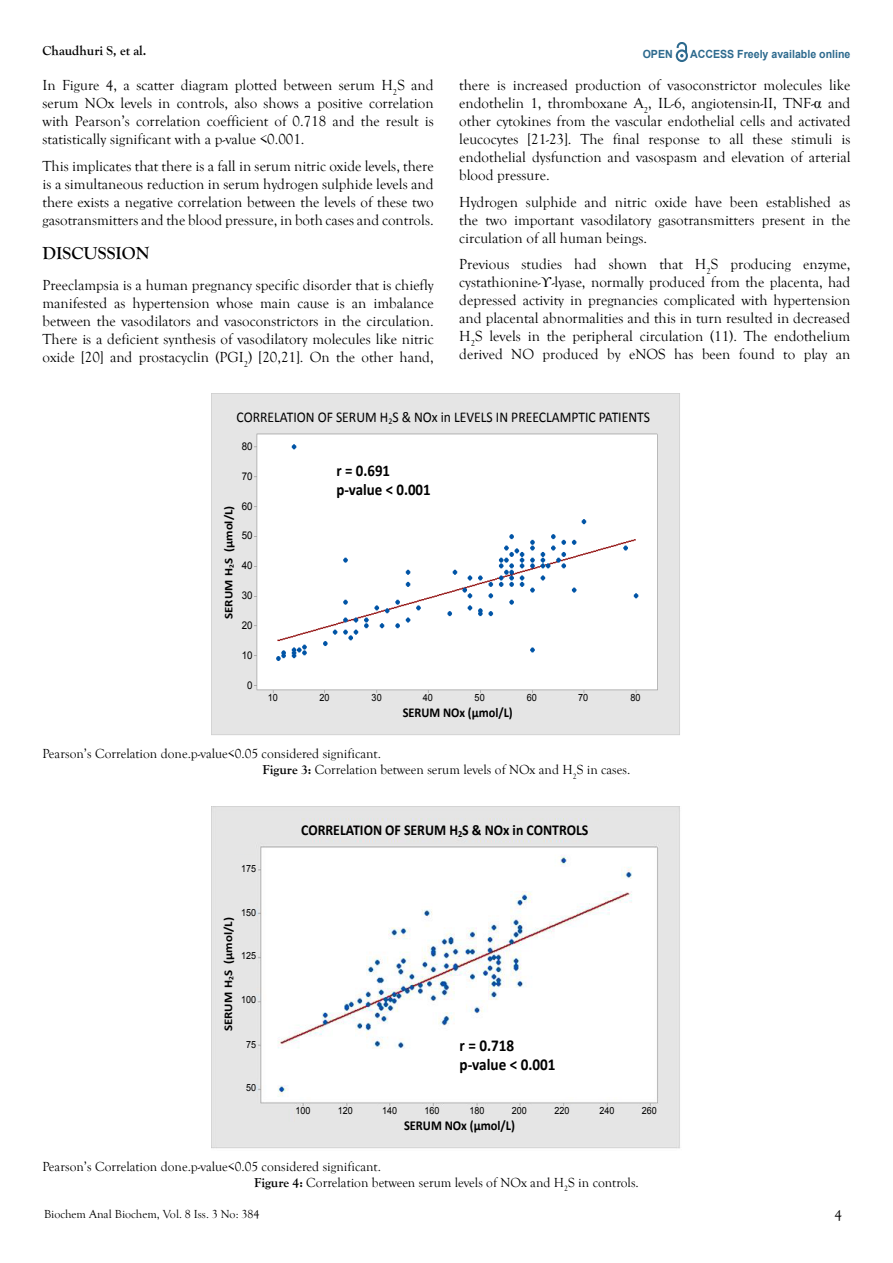
<style>
.page{position:relative;width:893px;height:1263px;background:#fff}
.page>*{position:absolute;margin:0;border:0;box-sizing:border-box;transform-origin:0 0}
.t1{font:700 18px "Goudy Old Style T";color:#000}
.t2{font:700 16.65px/19.4px "Calibri";color:#000;scale:.91 1}
.t3{font:700 16.35px/18.1px "Calibri";color:#000;scale:.91 1}
.t4{font:700 15.15px "Calibri";color:#000;scale:.91 1}
.t5{font:15px/18px "Goudy Old Style T";color:#000;text-align:justify}
.t6{font:14.85px "Calibri";color:#000;scale:.91 1}
.t7{font:700 13.65px "Calibri";color:#000;scale:.91 1}
.t8{font:13.5px/16.2px "Goudy Old Style T";color:#000}
.t9{font:700 13.5px "Goudy Old Style T";color:#000}
.t10{font:700 13.5px "Calibri";color:#000;scale:.91 1}
.t11{font:12px "Goudy Old Style T";color:#000}
.t12{font:700 11.7px "Calibri";color:#000;scale:1.09 1}
.t13{font:700 11.25px "Arial";color:#2d6a8e;scale:.94 1}
.t14{font:10.65px "Arial";color:#000;scale:.91 1}
.t15{font:9.9px "Arial";color:#000;scale:.91 1}
.s1{font-family:"Times New Roman"}
.s2{font-weight:700}
</style>
<div class="page">
<svg style="left:676px;top:43px;width:12px;height:19px"></svg>
<img style="left:212px;top:393px;width:468px;height:342px">
<div style="left:330px;top:460px;width:112px;height:51px;background:#fff"></div>
<div style="left:268px;top:693px;width:375px;height:33px;background:#e5e5e5"></div>
<div style="left:217px;top:435px;width:36px;height:260px;background:#e5e5e5"></div>
<div style="left:228px;top:407px;width:433px;height:18px;background:#e5e5e5"></div>
<img style="left:212px;top:806px;width:468px;height:343px">
<div style="left:453px;top:1036px;width:109px;height:48px;background:#fff"></div>
<div style="left:293px;top:821px;width:305px;height:19px;background:#e5e5e5"></div>
<div style="left:218px;top:855px;width:38px;height:245px;background:#e5e5e5"></div>
<div style="left:295px;top:1106px;width:365px;height:33px;background:#e5e5e5"></div>
<p class="t9" style="left:43px;top:43px;width:105px">Chaudhuri S, et al.</p>
<p class="t13" style="left:643px;top:47px;width:33px">OPEN</p>
<p class="t13" style="left:690px;top:46px;width:172px">ACCESS Freely available online</p>
<p class="t5" style="left:43px;top:77px;width:393px">In Figure 4, a scatter diagram plotted between serum H<sub>2</sub>S and serum NOx levels in controls, also shows a positive correlation with Pearson’s correlation coefficient of 0.718 and the result is statistically significant with a p-value &lt;0.001.</p>
<p class="t5" style="left:43px;top:157px;width:393px">This implicates that there is a fall in serum nitric oxide levels, there is a simultaneous reduction in serum hydrogen sulphide levels and there exists a negative correlation between the levels of these two gasotransmitters and the blood pressure, in both cases and controls.</p>
<p class="t1" style="left:43px;top:243px;width:108px">DISCUSSION</p>
<p class="t5" style="left:43px;top:276px;width:393px">Preeclampsia is a human pregnancy specific disorder that is chiefly manifested as hypertension whose main cause is an imbalance between the vasodilators and vasoconstrictors in the circulation.<br>There is a deficient synthesis of vasodilatory molecules like nitric oxide [20] and prostacyclin (PGI<sub>2</sub>) [20,21]. On the other hand,</p>
<p class="t5" style="left:459px;top:77px;width:393px">there is increased production of vasoconstrictor molecules like endothelin 1, thromboxane A<sub>2</sub>, IL-6, angiotensin-II, TNF-<span class="s1">α</span> and other cytokines from the vascular endothelial cells and activated leucocytes [21-23]. The final response to all these stimuli is endothelial dysfunction and vasospasm and elevation of arterial blood pressure.</p>
<p class="t5" style="left:459px;top:193px;width:393px">Hydrogen sulphide and nitric oxide have been established as the two important vasodilatory gasotransmitters present in the circulation of all human beings.</p>
<p class="t5" style="left:459px;top:256px;width:393px">Previous studies had shown that H<sub>2</sub>S producing enzyme, cystathionine-<span class="s1">ϒ</span>-lyase, normally produced from the placenta, had depressed activity in pregnancies complicated with hypertension and placental abnormalities and this in turn resulted in decreased H<sub>2</sub>S levels in the peripheral circulation (11). The endothelium derived NO produced by eNOS has been found to play an</p>
<p class="t6" style="left:237px;top:408px;width:456px">CORRELATION OF SERUM H<sub>2</sub>S &amp; NOx in LEVELS IN PREECLAMPTIC PATIENTS</p>
<p class="t14" style="left:242px;top:439px;width:13px">80</p>
<p class="t14" style="left:242px;top:469px;width:13px">70</p>
<p class="t14" style="left:242px;top:499px;width:13px">60</p>
<p class="t14" style="left:242px;top:529px;width:13px">50</p>
<p class="t14" style="left:242px;top:558px;width:13px">40</p>
<p class="t14" style="left:242px;top:588px;width:13px">30</p>
<p class="t14" style="left:242px;top:618px;width:13px">20</p>
<p class="t14" style="left:242px;top:648px;width:13px">10</p>
<p class="t14" style="left:247px;top:678px;width:7px">0</p>
<p class="t12" style="left:221px;top:619px;width:105px;rotate:-90deg">SERUM H<sub>2</sub>S (μmol/L)</p>
<p class="t3" style="left:336px;top:462px;width:105px">r = 0.691 p-value &lt; 0.001</p>
<p class="t15" style="left:268px;top:691px;width:13px">10</p>
<p class="t15" style="left:319px;top:691px;width:13px">20</p>
<p class="t15" style="left:372px;top:691px;width:13px">30</p>
<p class="t15" style="left:423px;top:691px;width:13px">40</p>
<p class="t15" style="left:475px;top:691px;width:13px">50</p>
<p class="t15" style="left:527px;top:691px;width:13px">60</p>
<p class="t15" style="left:578px;top:691px;width:13px">70</p>
<p class="t15" style="left:630px;top:691px;width:13px">80</p>
<p class="t10" style="left:403px;top:704px;width:122px">SERUM NOx (μmol/L)</p>
<p class="t8" style="left:263px;top:746px;width:369px;text-indent:-220px">Pearson’s Correlation done.p-value&lt;0.05 considered significant.<br><span class="s2">Figure 3:</span> Correlation between serum levels of NOx and H<sub>2</sub>S in cases.</p>
<p class="t15" style="left:241px;top:862px;width:18px">175</p>
<p class="t15" style="left:241px;top:905px;width:18px">150</p>
<p class="t15" style="left:241px;top:949px;width:18px">125</p>
<p class="t15" style="left:241px;top:993px;width:18px">100</p>
<p class="t15" style="left:246px;top:1038px;width:12px">75</p>
<p class="t15" style="left:246px;top:1081px;width:12px">50</p>
<p class="t12" style="left:221px;top:1031px;width:106px;rotate:-90deg">SERUM H<sub>2</sub>S (μmol/L)</p>
<p class="t4" style="left:301px;top:820px;width:317px">CORRELATION OF SERUM H<sub>2</sub>S &amp; NOx in CONTROLS</p>
<p class="t2" style="left:460px;top:1035px;width:107px">r = 0.718 p-value &lt; 0.001</p>
<p class="t15" style="left:295px;top:1104px;width:18px">100</p>
<p class="t15" style="left:338px;top:1104px;width:18px">120</p>
<p class="t15" style="left:382px;top:1104px;width:18px">140</p>
<p class="t15" style="left:424px;top:1104px;width:18px">160</p>
<p class="t15" style="left:469px;top:1104px;width:18px">180</p>
<p class="t15" style="left:512px;top:1104px;width:18px">200</p>
<p class="t15" style="left:554px;top:1104px;width:18px">220</p>
<p class="t15" style="left:599px;top:1104px;width:18px">240</p>
<p class="t15" style="left:642px;top:1104px;width:18px">260</p>
<p class="t7" style="left:404px;top:1117px;width:123px">SERUM NOx (μmol/L)</p>
<p class="t8" style="left:254px;top:1158px;width:386px;text-indent:-212px">Pearson’s Correlation done.p-value&lt;0.05 considered significant.<br><span class="s2">Figure 4:</span> Correlation between serum levels of NOx and H<sub>2</sub>S in controls.</p>
<p class="t11" style="left:44px;top:1207px;width:217px">Biochem Anal Biochem, Vol. 8 Iss. 3 No: 384</p>
<p class="t5" style="left:834px;top:1207px;width:9px">4</p>
</div>
